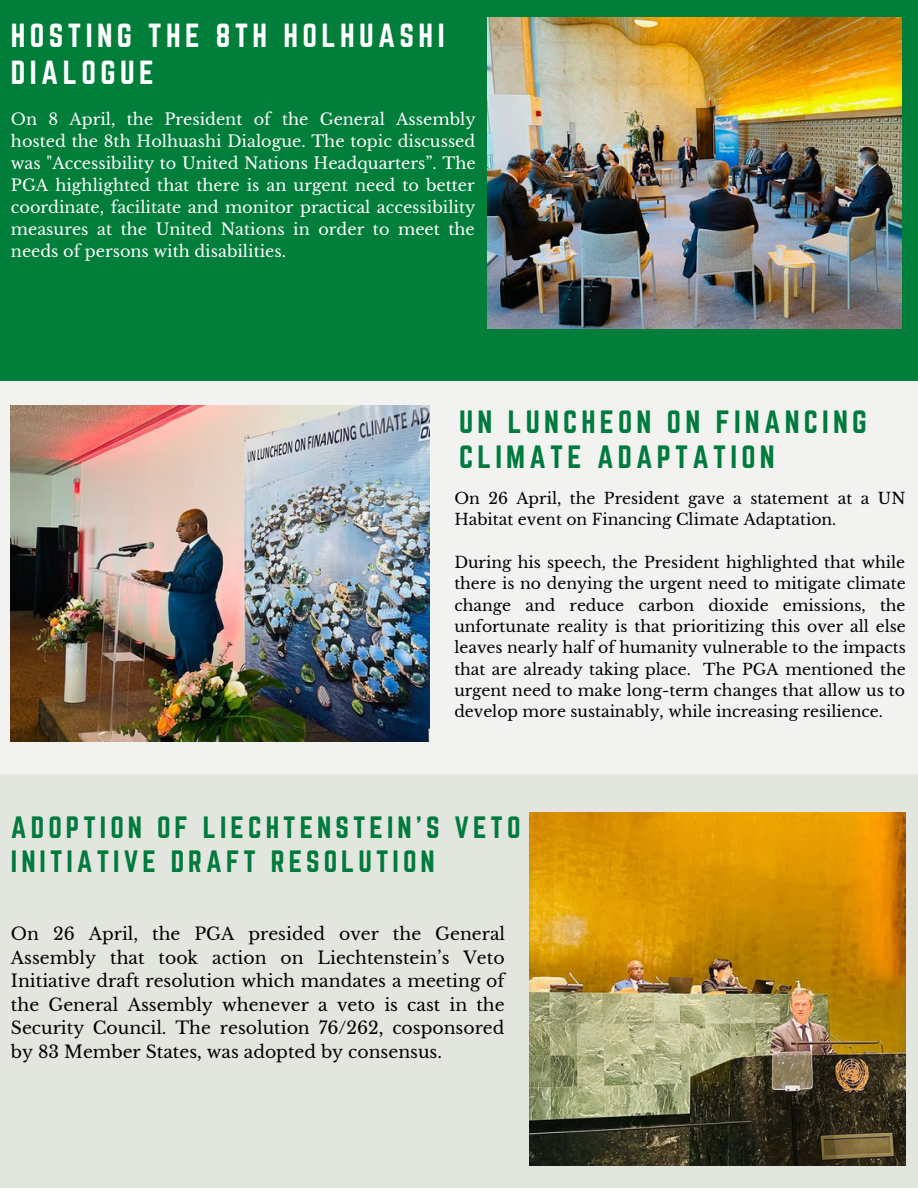
<style>
.page{position:relative;width:918px;height:1188px;background:#f2f3f0}
.page>*{position:absolute;margin:0;border:0;box-sizing:border-box;transform-origin:0 0}
.t1{font:29.25px/37.2px "Norwester";letter-spacing:.15em;color:#fff}
.t2{font:28.2px/34.8px "Norwester";letter-spacing:.15em;color:#007a3d}
.t3{font:27px/33.8px "Norwester";letter-spacing:.15em;color:#007a3d}
.t4{font:17.25px/23.7px "Libre Baskerville";color:#000;text-align:justify}
.t5{font:16.05px/22px "Libre Baskerville";color:#fff;text-align:justify}
.t6{font:15.6px/21.3px "Libre Baskerville";color:#000}
</style>
<div class="page">
<div style="left:0;top:0;width:918px;height:380px;background:#017e3a"></div>
<img style="left:487px;top:18px;width:414px;height:310px">
<img style="left:11px;top:406px;width:418px;height:335px">
<div style="left:0;top:774px;width:918px;height:414px;background:#e3e6de"></div>
<img style="left:530px;top:812px;width:375px;height:353px">
<h1 class="t1" style="left:11px;top:17px;width:435px">HOSTING THE 8TH HOLHUASHI<br>DIALOGUE</h1>
<p class="t5" style="left:11px;top:108px;width:466px">On 8 April, the President of the General Assembly hosted the 8th Holhuashi Dialogue. The topic discussed was "Accessibility to United Nations Headquarters”. The PGA highlighted that there is an urgent need to better coordinate, facilitate and monitor practical accessibility measures at the United Nations in order to meet the needs of persons with disabilities.</p>
<h2 class="t2" style="left:459px;top:404px;width:409px">UN LUNCHEON ON FINANCING<br>CLIMATE ADAPTATION</h2>
<p class="t6" style="left:454px;top:488px;width:453px">On 26 April, the President gave a statement at a UN<br>Habitat event on Financing Climate Adaptation.</p>
<p class="t6" style="left:454px;top:552px;width:453px;text-align:justify">During his speech, the President highlighted that while there is no denying the urgent need to mitigate climate change and reduce carbon dioxide emissions, the unfortunate reality is that prioritizing this over all else leaves nearly half of humanity vulnerable to the impacts that are already taking place. The PGA mentioned the urgent need to make long-term changes that allow us to develop more sustainably, while increasing resilience.</p>
<h3 class="t3" style="left:11px;top:811px;width:511px">ADOPTION OF LIECHTENSTEIN’S VETO<br>INITIATIVE DRAFT RESOLUTION</h3>
<p class="t4" style="left:11px;top:922px;width:496px">On 26 April, the PGA presided over the General Assembly that took action on Liechtenstein’s Veto Initiative draft resolution which mandates a meeting of the General Assembly whenever a veto is cast in the Security Council. The resolution 76/262, cosponsored by 83 Member States, was adopted by consensus.</p>
</div>
